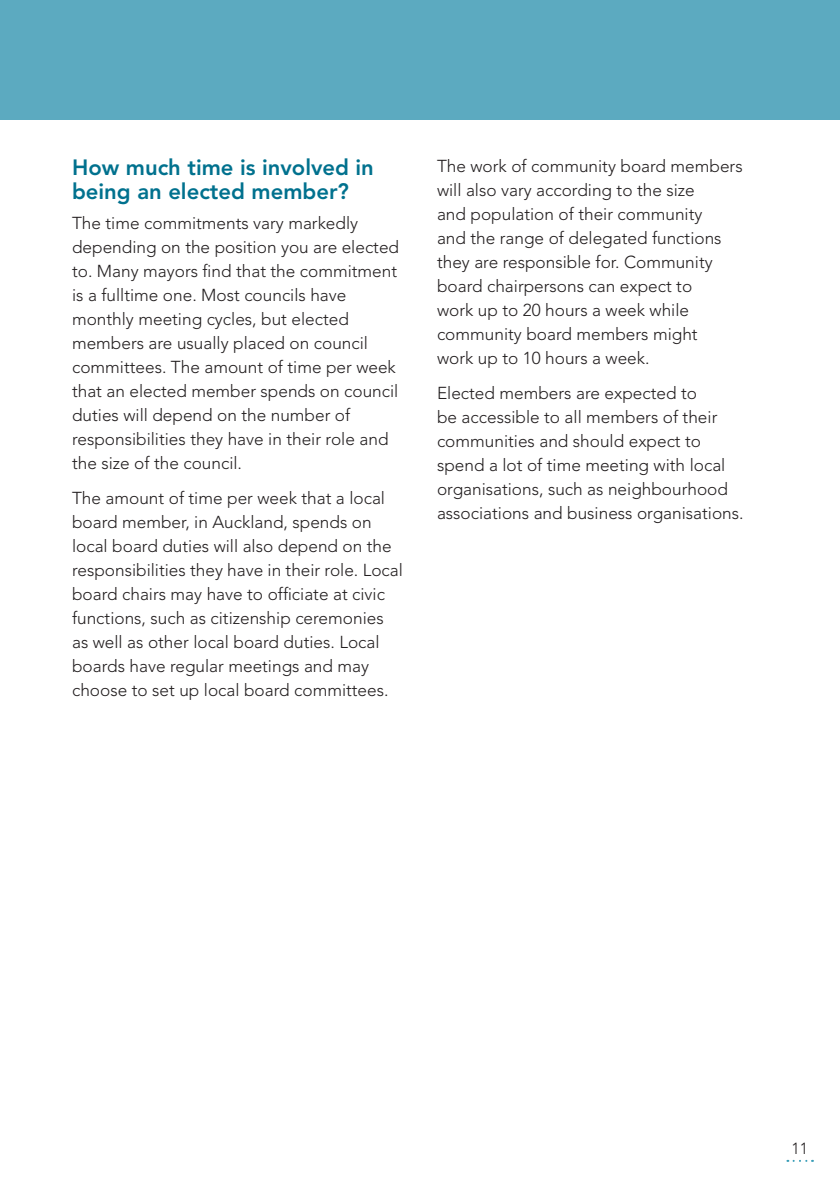
<style>
.page{position:relative;width:840px;height:1191px;background:#fff}
.page>*{position:absolute;margin:0;border:0;box-sizing:border-box;transform-origin:0 0}
.t1{font:800 22px/24px "Avenir";color:#00718e}
.t2{font:300 17.2px/24px "Avenir";color:#231f20}
.t3{font:300 16px "Avenir";color:#231f20}
</style>
<div class="page">
<svg style="left:787px;top:1159px;width:25px;height:2px"></svg>
<div style="left:0;top:0;width:839px;height:119px;background:#5caac0"></div>
<p class="t1" style="left:72px;top:156px;width:303px">How much time is involved in being an elected member?</p>
<p class="t2" style="left:72px;top:211px;width:328px">The time commitments vary markedly depending on the position you are elected to. Many mayors find that the commitment is a fulltime one. Most councils have monthly meeting cycles, but elected members are usually placed on council committees. The amount of time per week that an elected member spends on council duties will depend on the number of responsibilities they have in their role and the size of the council.</p>
<p class="t2" style="left:72px;top:486px;width:332px">The amount of time per week that a local board member, in Auckland, spends on local board duties will also depend on the responsibilities they have in their role. Local board chairs may have to officiate at civic functions, such as citizenship ceremonies as well as other local board duties. Local boards have regular meetings and may choose to set up local board committees.</p>
<p class="t2" style="left:437px;top:154px;width:307px">The work of community board members will also vary according to the size<br>and population of their community<br>and the range of delegated functions they are responsible for. Community board chairpersons can expect to<br>work up to 20 hours a week while community board members might<br>work up to 10 hours a week.</p>
<p class="t2" style="left:437px;top:381px;width:308px">Elected members are expected to<br>be accessible to all members of their communities and should expect to spend a lot of time meeting with local organisations, such as neighbourhood associations and business organisations.</p>
<p class="t3" style="left:790px;top:1138px;width:18px">11</p>
</div>
